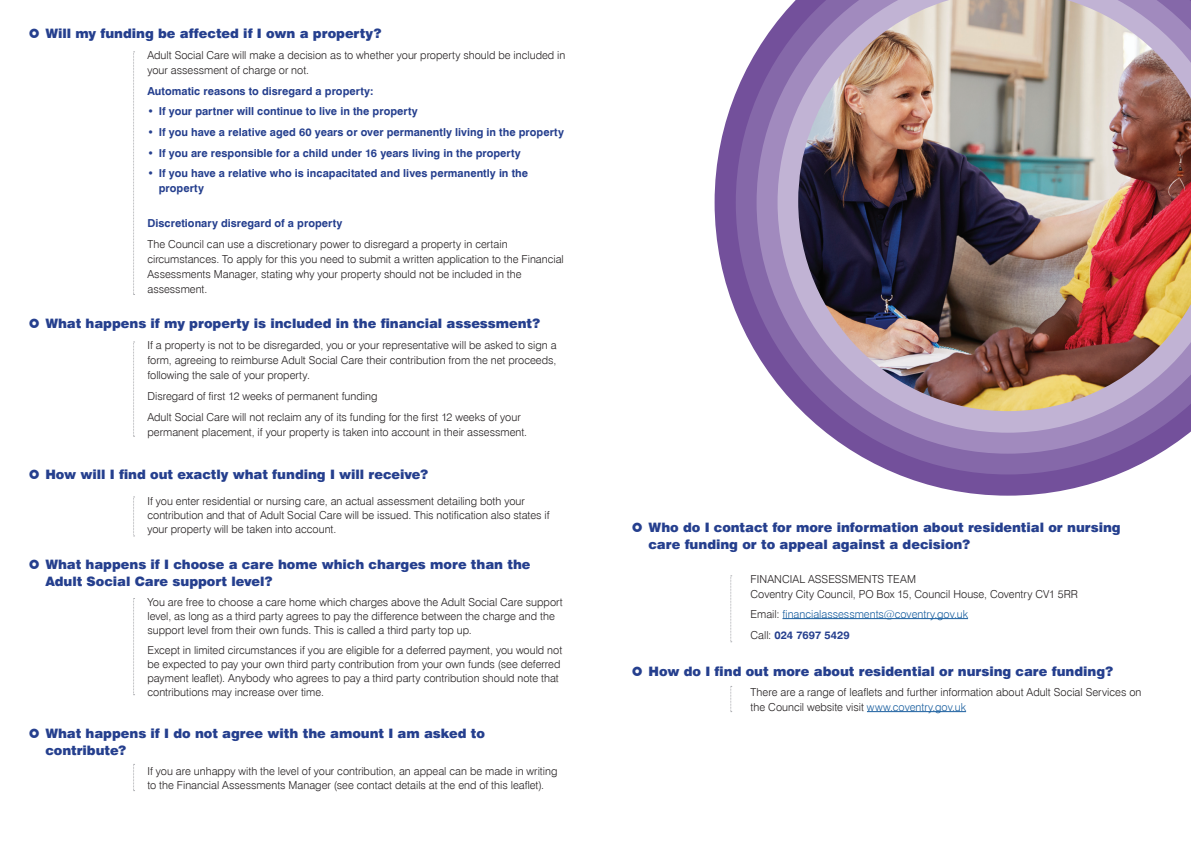
<style>
.page{position:relative;width:1191px;height:842px;background:#fff}
.page>*{position:absolute;margin:0;border:0;box-sizing:border-box;transform-origin:0 0}
.t1{font:900 13px/17px "Swiss 721 BT";letter-spacing:-.005em;color:#253f8e}
.t2{font:300 11px/15px "Swiss 721 BT";color:#231f20}
.t3{font:700 11px/15px "Swiss 721 BT";letter-spacing:.005em;color:#253f8e}
.t4{font:300 11px/20.7px "Swiss 721 BT";color:#175d9e}
.s1{color:#231f20}
.s2{font-weight:700;color:#253f8e}
.s3{color:#175d9e}
</style>
<div class="page">
<svg style="left:714px;top:92px;width:405px;height:404px"></svg>
<svg style="left:736px;top:52px;width:423px;height:422px"></svg>
<svg style="left:756px;top:21px;width:433px;height:433px"></svg>
<svg style="left:777px;top:0;width:414px;height:433px;background:#a590c0"></svg>
<img style="left:798px;top:0;width:393px;height:411px">
<hr style="left:782px;top:618px;width:186px;height:1px;background:#175d9e">
<hr style="left:867px;top:711px;width:99px;height:1px;background:#175d9e">
<svg style="left:730px;top:686px;width:2px;height:26px"></svg>
<svg style="left:730px;top:575px;width:2px;height:67px"></svg>
<svg style="left:133px;top:598px;width:2px;height:97px"></svg>
<svg style="left:133px;top:497px;width:2px;height:40px"></svg>
<svg style="left:133px;top:342px;width:2px;height:95px"></svg>
<svg style="left:133px;top:51px;width:2px;height:244px"></svg>
<svg style="left:133px;top:764px;width:2px;height:27px"></svg>
<p class="t1" style="left:45px;top:25px;width:338px">Will my funding be affected if I own a property?</p>
<p class="t2" style="left:147px;top:47px;width:419px">Adult Social Care will make a decision as to whether your property should be included in your assessment of charge or not.</p>
<p class="t3" style="left:147px;top:83px;width:227px">Automatic reasons to disregard a property:</p>
<p class="t3" style="left:147px;top:104px;width:272px">• If your partner will continue to live in the property</p>
<p class="t3" style="left:147px;top:124px;width:418px">• If you have a relative aged 60 years or over permanently living in the property</p>
<p class="t3" style="left:147px;top:145px;width:375px">• If you are responsible for a child under 16 years living in the property</p>
<p class="t3" style="left:159px;top:166px;width:371px;text-indent:-11px">• If you have a relative who is incapacitated and lives permanently in the property</p>
<p class="t3" style="left:147px;top:215px;width:196px">Discretionary disregard of a property</p>
<p class="t2" style="left:147px;top:236px;width:418px">The Council can use a discretionary power to disregard a property in certain circumstances. To apply for this you need to submit a written application to the Financial Assessments Manager, stating why your property should not be included in the assessment.</p>
<p class="t1" style="left:45px;top:315px;width:496px">What happens if my property is included in the financial assessment?</p>
<p class="t2" style="left:147px;top:338px;width:410px;text-align:justify">If a property is not to be disregarded, you or your representative will be asked to sign a form, agreeing to reimburse Adult Social Care their contribution from the net proceeds, following the sale of your property.</p>
<p class="t2" style="left:147px;top:385px;width:375px;line-height:20.7px">Disregard of first 12 weeks of permanent funding<br>Adult Social Care will not reclaim any of its funding for the first 12 weeks of your</p>
<p class="t2" style="left:147px;top:424px;width:381px">permanent placement, if your property is taken into account in their assessment.</p>
<p class="t1" style="left:45px;top:466px;width:384px">How will I find out exactly what funding I will receive?</p>
<p class="t2" style="left:147px;top:493px;width:404px;line-height:14px">If you enter residential or nursing care, an actual assessment detailing both your contribution and that of Adult Social Care will be issued. This notification also states if your property will be taken into account.</p>
<p class="t1" style="left:45px;top:556px;width:487px">What happens if I choose a care home which charges more than the<br>Adult Social Care support level?</p>
<p class="t2" style="left:147px;top:595px;width:417px;line-height:14px">You are free to choose a care home which charges above the Adult Social Care support level, as long as a third party agrees to pay the difference between the charge and the support level from their own funds. This is called a third party top up.</p>
<p class="t2" style="left:147px;top:642px;width:416px;line-height:14px">Except in limited circumstances if you are eligible for a deferred payment, you would not be expected to pay your own third party contribution from your own funds (see deferred payment leaflet). Anybody who agrees to pay a third party contribution should note that contributions may increase over time.</p>
<p class="t1" style="left:45px;top:725px;width:441px">What happens if I do not agree with the amount I am asked to contribute?</p>
<p class="t2" style="left:147px;top:764px;width:411px;line-height:14px">If you are unhappy with the level of your contribution, an appeal can be made in writing to the Financial Assessments Manager (see contact details at the end of this leaflet).</p>
<p class="t1" style="left:648px;top:518px;width:473px">Who do I contact for more information about residential or nursing care funding or to appeal against a decision?</p>
<p class="t2" style="left:750px;top:571px;width:329px">FINANCIAL ASSESSMENTS TEAM<br>Coventry City Council, PO Box 15, Council House, Coventry CV1 5RR</p>
<p class="t4" style="left:750px;top:604px;width:219px"><span class="s1">Email:</span> financialassessments@coventry.gov.uk<br><span class="s1">Call:</span> <span class="s2">024 7697 5429</span></p>
<p class="t1" style="left:648px;top:662px;width:466px">How do I find out more about residential or nursing care funding?</p>
<p class="t2" style="left:750px;top:685px;width:392px">There are a range of leaflets and further information about Adult Social Services on the Council website visit <span class="s3">www.coventry.gov.uk</span></p>
</div>
